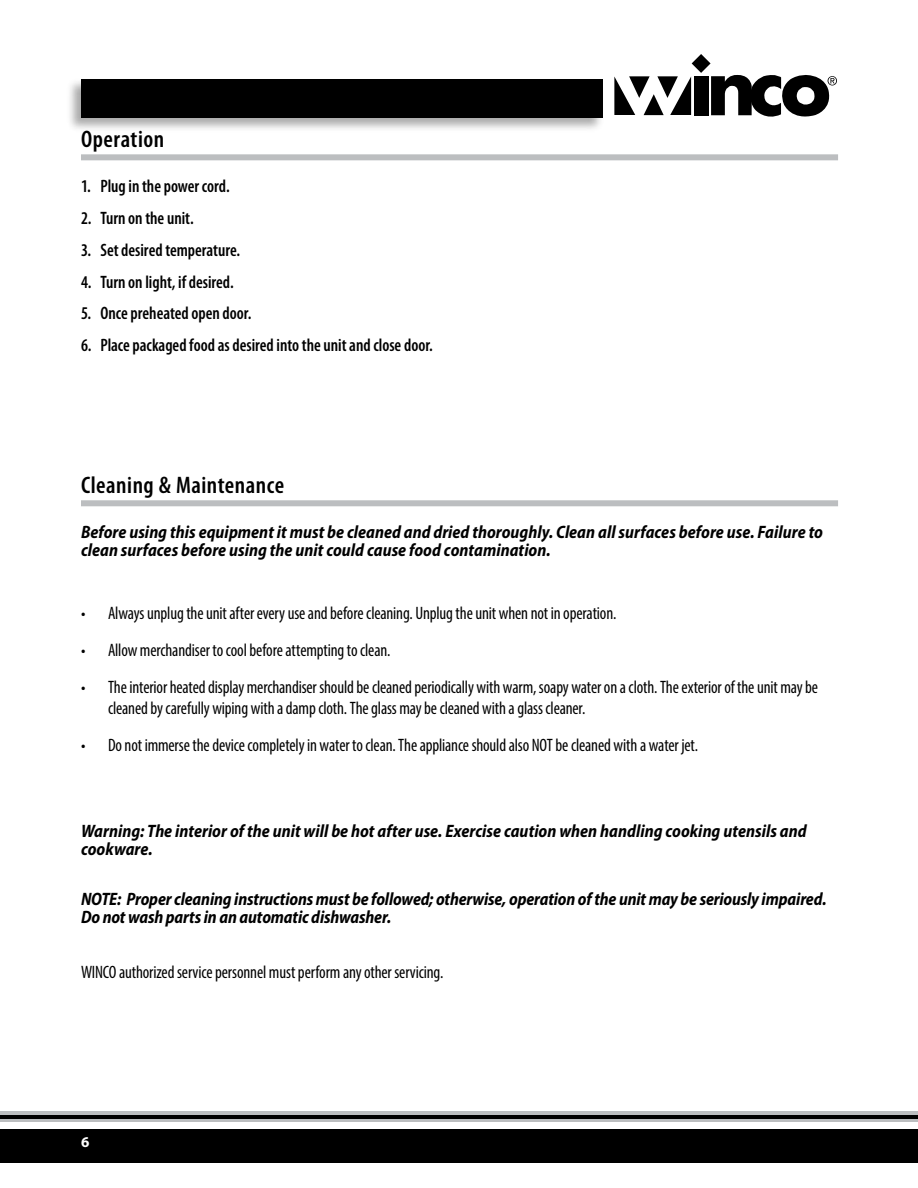
<style>
.page{position:relative;width:918px;height:1188px;background:#fff}
.page>*{position:absolute;margin:0;border:0;box-sizing:border-box;transform-origin:0 0}
.t1{font:600 condensed 24px "Myriad Pro";letter-spacing:.02em;color:#000}
.t2{font:condensed 18px/21.6px "Myriad Pro";letter-spacing:-.01em;color:#000;scale:.95 1}
.t3{font:italic 700 semi-condensed 18px/18px "Myriad Pro";color:#000;scale:.95 1}
.t4{font:600 condensed 18px "Myriad Pro";color:#000;scale:.95 1}
.t5{font:italic 700 semi-condensed 18px/18px "Myriad Pro";color:#000;scale:.94 1}
.t6{font:700 15px "Myriad Pro";color:#fff}
</style>
<div class="page">
<div style="left:0;top:1129px;width:918px;height:34px;background:#000"></div>
<svg style="left:0;top:1111px;width:918px;height:11px;fill:#bcbec0"></svg>
<hr style="left:0;top:1115px;width:918px;height:3px;background:#000">
<div style="left:66px;top:78px;width:538px;height:54px;background:#000;opacity:.34"></div>
<div style="left:81px;top:79px;width:522px;height:39px;background:#000"></div>
<svg style="left:614px;top:54px;width:223px;height:63px"></svg>
<div style="left:81px;top:154px;width:757px;height:6px;background:#bcbec0"></div>
<div style="left:81px;top:500px;width:757px;height:6px;background:#bcbec0"></div>
<h1 class="t1" style="left:81px;top:126px;width:85px">Operation</h1>
<p class="t4" style="left:81px;top:176px;width:158px">1. Plug in the power cord.</p>
<p class="t4" style="left:81px;top:208px;width:120px">2. Turn on the unit.</p>
<p class="t4" style="left:81px;top:240px;width:169px">3. Set desired temperature.</p>
<p class="t4" style="left:81px;top:272px;width:162px">4. Turn on light, if desired.</p>
<p class="t4" style="left:81px;top:304px;width:181px">5. Once preheated open door.</p>
<p class="t4" style="left:81px;top:336px;width:372px">6. Place packaged food as desired into the unit and close door.</p>
<h1 class="t1" style="left:81px;top:472px;width:205px">Cleaning &amp; Maintenance</h1>
<p class="t3" style="left:81px;top:523px;width:783px">Before using this equipment it must be cleaned and dried thoroughly. Clean all surfaces before use. Failure to clean surfaces before using the unit could cause food contamination.</p>
<p class="t2" style="left:81px;top:602px;width:565px">• Always unplug the unit after every use and before cleaning. Unplug the unit when not in operation.</p>
<p class="t2" style="left:81px;top:639px;width:327px">• Allow merchandiser to cool before attempting to clean.</p>
<p class="t2" style="left:108px;top:676px;width:749px;text-indent:-27px">• The interior heated display merchandiser should be cleaned periodically with warm, soapy water on a cloth. The exterior of the unit may be cleaned by carefully wiping with a damp cloth. The glass may be cleaned with a glass cleaner.</p>
<p class="t2" style="left:81px;top:734px;width:651px">• Do not immerse the device completely in water to clean. The appliance should also NOT be cleaned with a water jet.</p>
<p class="t3" style="left:81px;top:822px;width:765px">Warning: The interior of the unit will be hot after use. Exercise caution when handling cooking utensils and cookware.</p>
<p class="t5" style="left:81px;top:890px;width:795px">NOTE: Proper cleaning instructions must be followed; otherwise, operation of the unit may be seriously impaired.<br>Do not wash parts in an automatic dishwasher.</p>
<p class="t2" style="left:81px;top:961px;width:383px">WINCO authorized service personnel must perform any other servicing.</p>
<p class="t6" style="left:81px;top:1132px;width:10px">6</p>
</div>
